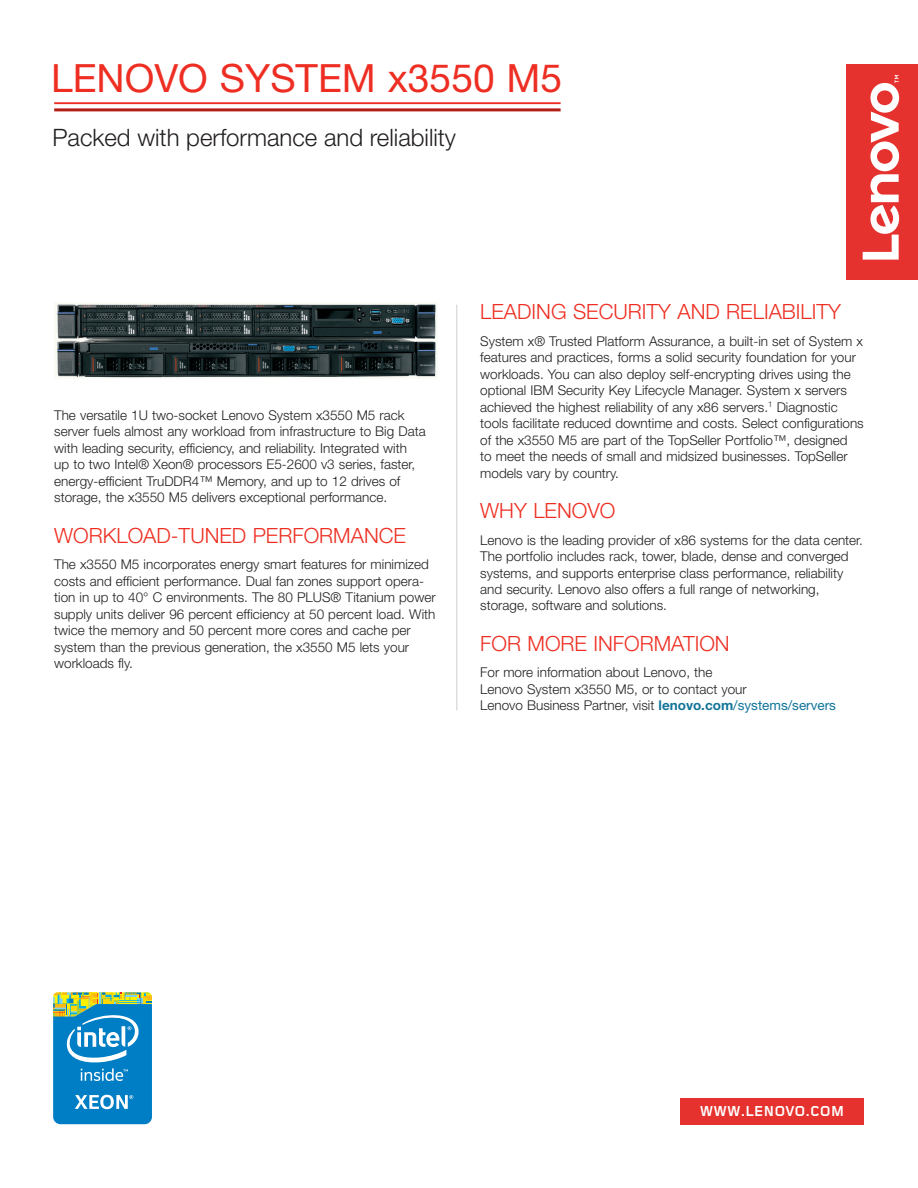
<style>
.page{position:relative;width:918px;height:1188px;background:#fff}
.page>*{position:absolute;margin:0;border:0;box-sizing:border-box;transform-origin:0 0}
.t1{font:39px "Helvetica Neue LT Std";color:#ee2e22}
.t2{font:300 24px "Helvetica Neue LT Std";color:#231f20}
.t3{font:300 21px "Helvetica Neue LT Std";color:#ee2e22}
.t4{font:700 15px "Foundry Gridnik";color:#fff}
.t5{font:300 13.5px/16.5px "Helvetica Neue LT Std";color:#231f20}
.s1{font-weight:700;color:#137499}
.s2{font-weight:400;color:#137499}
</style>
<div class="page">
<div style="left:680px;top:1098px;width:184px;height:26px;background:#e5322e"></div>
<svg style="left:53px;top:992px;width:99px;height:132px;background:#3697bd"></svg>
<div style="left:846px;top:64px;width:72px;height:216px;background:#e6322e"></div>
<svg style="left:863px;top:75px;width:36px;height:185px"></svg>
<hr style="left:54px;top:108px;width:507px;height:3px;background:#b41d15">
<hr style="left:54px;top:102px;width:507px;height:2px;background:#ee2e22">
<img style="left:56px;top:304px;width:381px;height:74px">
<hr style="left:456px;top:305px;width:1px;height:405px;background:#cfcecb">
<h1 class="t1" style="left:51px;top:54px;width:513px">LENOVO SYSTEM x3550 M5</h1>
<h2 class="t2" style="left:52px;top:122px;width:405px">Packed with performance and reliability</h2>
<p class="t5" style="left:54px;top:407px;width:373px">The versatile 1U two-socket Lenovo System x3550 M5 rack server fuels almost any workload from infrastructure to Big Data with leading security, efficiency, and reliability. Integrated with<br>up to two Intel® Xeon® processors E5-2600 v3 series, faster, energy-efficient TruDDR4™ Memory, and up to 12 drives of storage, the x3550 M5 delivers exceptional performance.</p>
<h3 class="t3" style="left:54px;top:523px;width:353px">WORKLOAD-TUNED PERFORMANCE</h3>
<p class="t5" style="left:54px;top:556px;width:383px">The x3550 M5 incorporates energy smart features for minimized costs and efficient performance. Dual fan zones support opera&shy;tion in up to 40° C environments. The 80 PLUS® Titanium power supply units deliver 96 percent efficiency at 50 percent load. With twice the memory and 50 percent more cores and cache per system than the previous generation, the x3550 M5 lets your workloads fly.</p>
<h3 class="t3" style="left:480px;top:299px;width:362px">LEADING SECURITY AND RELIABILITY</h3>
<p class="t5" style="left:480px;top:332px;width:385px">System x® Trusted Platform Assurance, a built-in set of System x features and practices, forms a solid security foundation for your workloads. You can also deploy self-encrypting drives using the optional IBM Security Key Lifecycle Manager. System x servers achieved the highest reliability of any x86 servers.<sup>1</sup> Diagnostic tools facilitate reduced downtime and costs. Select configurations of the x3550 M5 are part of the TopSeller Portfolio™, designed<br>to meet the needs of small and midsized businesses. TopSeller models vary by country.</p>
<h3 class="t3" style="left:480px;top:498px;width:137px">WHY LENOVO</h3>
<p class="t5" style="left:480px;top:531px;width:384px">Lenovo is the leading provider of x86 systems for the data center.<br>The portfolio includes rack, tower, blade, dense and converged systems, and supports enterprise class performance, reliability and security. Lenovo also offers a full range of networking, storage, software and solutions.</p>
<h3 class="t3" style="left:480px;top:631px;width:251px">FOR MORE INFORMATION</h3>
<p class="t5" style="left:480px;top:664px;width:357px">For more information about Lenovo, the<br>Lenovo System x3550 M5, or to contact your<br>Lenovo Business Partner, visit <span class="s1">lenovo.com</span><span class="s2">/systems/servers</span></p>
<p class="t4" style="left:700px;top:1103px;width:146px">WWW.LENOVO.COM</p>
</div>
